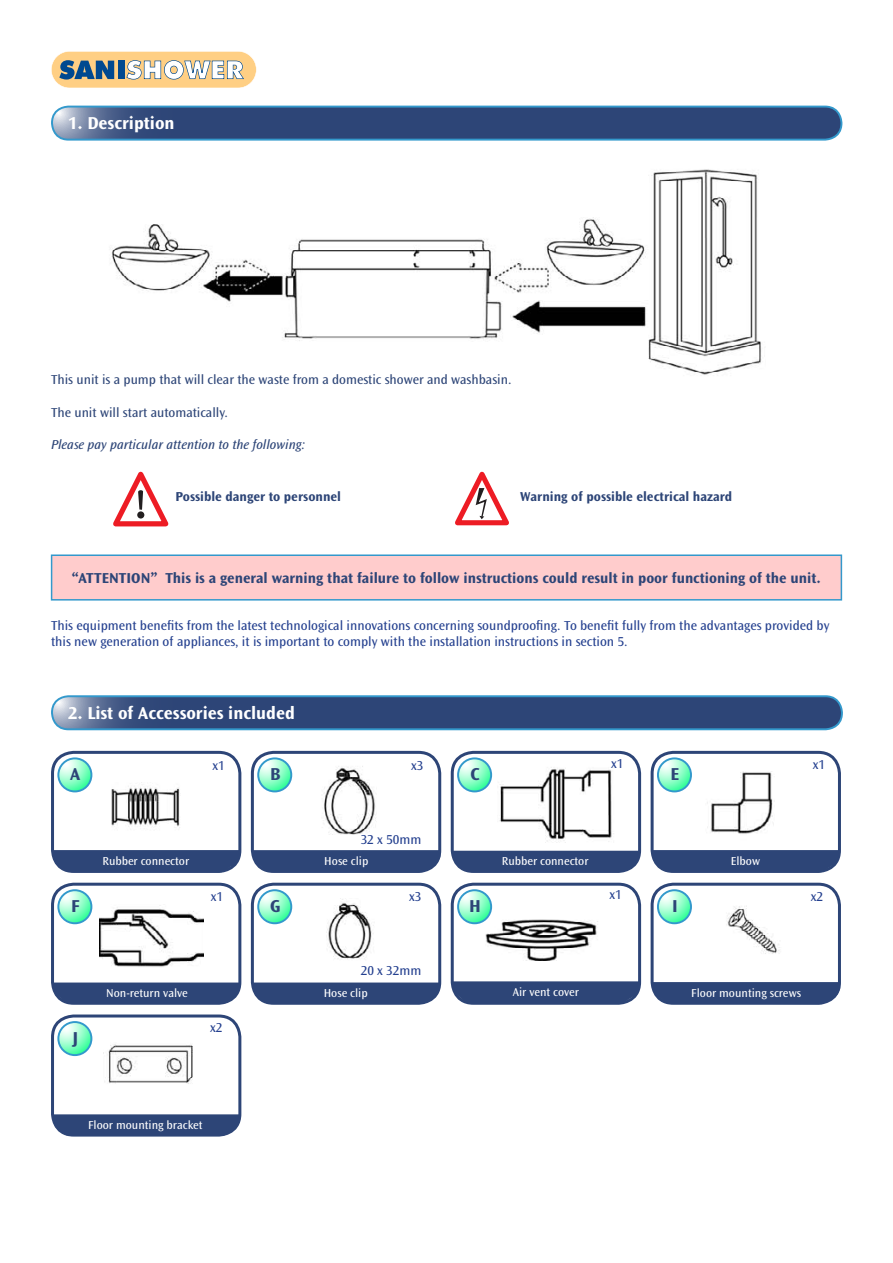
<style>
.page{position:relative;width:893px;height:1263px;background:#fff}
.page>*{position:absolute;margin:0;border:0;box-sizing:border-box;transform-origin:0 0}
.t1{font:700 18px "Ocean Sans";color:#fff}
.t2{font:700 18px "Ocean Sans";color:#2d4577}
.t3{font:700 15px "Ocean Sans";color:#2d4577}
.t4{font:13.5px/16.2px "Ocean Sans";color:#24408f}
.t5{font:13.5px "Ocean Sans";color:#2d4577}
.t6{font:700 13.5px "Ocean Sans";color:#2d4577}
.t7{font:italic 13.5px "Ocean Sans";color:#2d4577}
.t8{font:12px "Ocean Sans";color:#fff}
</style>
<div class="page">
<img style="left:687px;top:896px;width:93px;height:58px">
<img style="left:486px;top:893px;width:112px;height:68px">
<svg style="left:52px;top:107px;width:789px;height:33px;background:#334b7b"></svg>
<div style="left:51px;top:106px;width:791px;height:35px;border:2px solid #39c;border-radius:17px"></div>
<img style="left:111px;top:169px;width:651px;height:206px">
<svg style="left:113px;top:471px;width:56px;height:55px"></svg>
<svg style="left:455px;top:472px;width:54px;height:54px"></svg>
<div style="left:52px;top:555px;width:789px;height:45px;background:#fcc"></div>
<div style="left:51px;top:554px;width:791px;height:46px;border:2px solid #39c"></div>
<svg style="left:52px;top:696px;width:790px;height:33px;background:#334b7b"></svg>
<div style="left:51px;top:695px;width:792px;height:35px;border:2px solid #39c;border-radius:17px"></div>
<div style="left:51px;top:751px;width:190px;height:122px;border:3px solid #2d4577;border-radius:21px"></div>
<div style="left:251px;top:751px;width:190px;height:122px;border:3px solid #2d4577;border-radius:21px"></div>
<div style="left:51px;top:883px;width:190px;height:122px;border:3px solid #2d4577;border-radius:21px"></div>
<div style="left:51px;top:1014px;width:190px;height:122px;border:3px solid #2d4577;border-radius:21px"></div>
<div style="left:451px;top:751px;width:190px;height:122px;border:3px solid #2d4577;border-radius:21px"></div>
<div style="left:251px;top:883px;width:190px;height:122px;border:3px solid #2d4577;border-radius:21px"></div>
<div style="left:451px;top:883px;width:190px;height:122px;border:3px solid #2d4577;border-radius:21px"></div>
<img style="left:100px;top:907px;width:103px;height:60px">
<img style="left:103px;top:1044px;width:90px;height:40px">
<svg style="left:58px;top:758px;width:33px;height:33px"></svg>
<div style="left:57px;top:757px;width:35px;height:35px;border:2px solid #39c;border-radius:50%"></div>
<svg style="left:258px;top:758px;width:33px;height:33px"></svg>
<div style="left:257px;top:757px;width:35px;height:35px;border:2px solid #39c;border-radius:50%"></div>
<svg style="left:458px;top:758px;width:33px;height:33px"></svg>
<div style="left:457px;top:757px;width:35px;height:35px;border:2px solid #39c;border-radius:50%"></div>
<svg style="left:58px;top:890px;width:33px;height:33px"></svg>
<div style="left:57px;top:889px;width:35px;height:35px;border:2px solid #39c;border-radius:50%"></div>
<svg style="left:258px;top:890px;width:33px;height:33px"></svg>
<div style="left:257px;top:889px;width:35px;height:35px;border:2px solid #39c;border-radius:50%"></div>
<svg style="left:458px;top:890px;width:33px;height:33px"></svg>
<div style="left:457px;top:889px;width:35px;height:35px;border:2px solid #39c;border-radius:50%"></div>
<svg style="left:58px;top:1022px;width:33px;height:33px"></svg>
<div style="left:57px;top:1021px;width:35px;height:35px;border:2px solid #39c;border-radius:50%"></div>
<img style="left:111px;top:782px;width:69px;height:46px">
<svg style="left:253px;top:850px;width:187px;height:22px;background:#344b7b"></svg>
<div style="left:651px;top:751px;width:190px;height:122px;border:3px solid #2d4577;border-radius:21px"></div>
<svg style="left:658px;top:758px;width:33px;height:33px"></svg>
<div style="left:657px;top:757px;width:35px;height:35px;border:2px solid #39c;border-radius:50%"></div>
<svg style="left:652px;top:850px;width:187px;height:22px;background:#334b7b"></svg>
<svg style="left:54px;top:982px;width:187px;height:21px;background:#374e7e"></svg>
<svg style="left:252px;top:982px;width:188px;height:22px;background:#394f7e"></svg>
<svg style="left:452px;top:981px;width:188px;height:22px;background:#364d7d"></svg>
<div style="left:651px;top:883px;width:190px;height:122px;border:3px solid #2d4577;border-radius:21px"></div>
<svg style="left:658px;top:890px;width:33px;height:33px"></svg>
<div style="left:657px;top:889px;width:35px;height:35px;border:2px solid #39c;border-radius:50%"></div>
<svg style="left:653px;top:982px;width:187px;height:22px;background:#344b7b"></svg>
<svg style="left:52px;top:1114px;width:187px;height:21px;background:#364d7d"></svg>
<div style="left:452px;top:851px;width:187px;height:21px;background:#2d4577"></div>
<svg style="left:52px;top:850px;width:188px;height:22px;background:#344b7b"></svg>
<div style="left:51px;top:51px;width:205px;height:37px;background:#ffcf84;border-radius:18px"></div>
<div style="left:51px;top:51px;width:206px;height:37px;border:1px solid #fff;border-radius:19px"></div>
<svg style="left:126px;top:60px;width:118px;height:20px"></svg>
<div style="left:118px;top:61px;width:6px;height:18px;background:#004990"></div>
<svg style="left:59px;top:60px;width:55px;height:20px"></svg>
<img style="left:323px;top:766px;width:53px;height:69px">
<img style="left:499px;top:767px;width:115px;height:75px">
<img style="left:707px;top:771px;width:68px;height:63px">
<img style="left:326px;top:898px;width:48px;height:61px">
<h1 class="t1" style="left:68px;top:113px;width:108px">1. Description</h1>
<p class="t5" style="left:51px;top:372px;width:462px">This unit is a pump that will clear the waste from a domestic shower and washbasin.</p>
<p class="t5" style="left:51px;top:405px;width:178px">The unit will start automatically.</p>
<p class="t7" style="left:51px;top:437px;width:256px">Please pay particular attention to the following:</p>
<p class="t6" style="left:175px;top:489px;width:167px">Possible danger to personnel</p>
<p class="t6" style="left:520px;top:489px;width:213px">Warning of possible electrical hazard</p>
<p class="t3" style="left:72px;top:570px;width:750px">“ATTENTION” This is a general warning that failure to follow instructions could result in poor functioning of the unit.</p>
<p class="t4" style="left:51px;top:617px;width:780px">This equipment benefits from the latest technological innovations concerning soundproofing. To benefit fully from the advantages provided by this new generation of appliances, it is important to comply with the installation instructions in section 5.</p>
<h1 class="t1" style="left:68px;top:703px;width:228px">2. List of Accessories included</h1>
<p class="t4" style="left:213px;top:757px;width:14px">x1</p>
<p class="t4" style="left:411px;top:757px;width:14px">x3</p>
<p class="t4" style="left:611px;top:755px;width:14px">x1</p>
<p class="t4" style="left:813px;top:757px;width:14px">x1</p>
<h1 class="t2" style="left:70px;top:764px;width:12px">A</h1>
<h1 class="t2" style="left:270px;top:764px;width:12px">B</h1>
<h1 class="t2" style="left:471px;top:764px;width:11px">C</h1>
<h1 class="t2" style="left:671px;top:764px;width:10px">E</h1>
<p class="t4" style="left:361px;top:832px;width:62px">32 x 50mm</p>
<p class="t8" style="left:324px;top:854px;width:46px">Hose clip</p>
<p class="t8" style="left:103px;top:854px;width:88px">Rubber connector</p>
<p class="t8" style="left:502px;top:855px;width:88px">Rubber connector</p>
<p class="t4" style="left:409px;top:889px;width:14px">x3</p>
<p class="t4" style="left:609px;top:886px;width:14px">x1</p>
<p class="t4" style="left:811px;top:888px;width:14px">x2</p>
<p class="t8" style="left:731px;top:854px;width:31px">Elbow</p>
<p class="t4" style="left:211px;top:888px;width:14px">x1</p>
<h1 class="t2" style="left:71px;top:896px;width:10px">F</h1>
<h1 class="t2" style="left:270px;top:896px;width:12px">G</h1>
<h1 class="t2" style="left:469px;top:896px;width:13px">H</h1>
<h1 class="t2" style="left:672px;top:896px;width:7px">I</h1>
<h1 class="t2" style="left:72px;top:1028px;width:7px">J</h1>
<p class="t4" style="left:361px;top:963px;width:62px">20 x 32mm</p>
<p class="t8" style="left:106px;top:986px;width:83px">Non-return valve</p>
<p class="t8" style="left:324px;top:986px;width:46px">Hose clip</p>
<p class="t8" style="left:513px;top:985px;width:68px">Air vent cover</p>
<p class="t4" style="left:210px;top:1020px;width:14px">x2</p>
<p class="t8" style="left:88px;top:1118px;width:116px">Floor mounting bracket</p>
<p class="t8" style="left:691px;top:986px;width:111px">Floor mounting screws</p>
</div>
